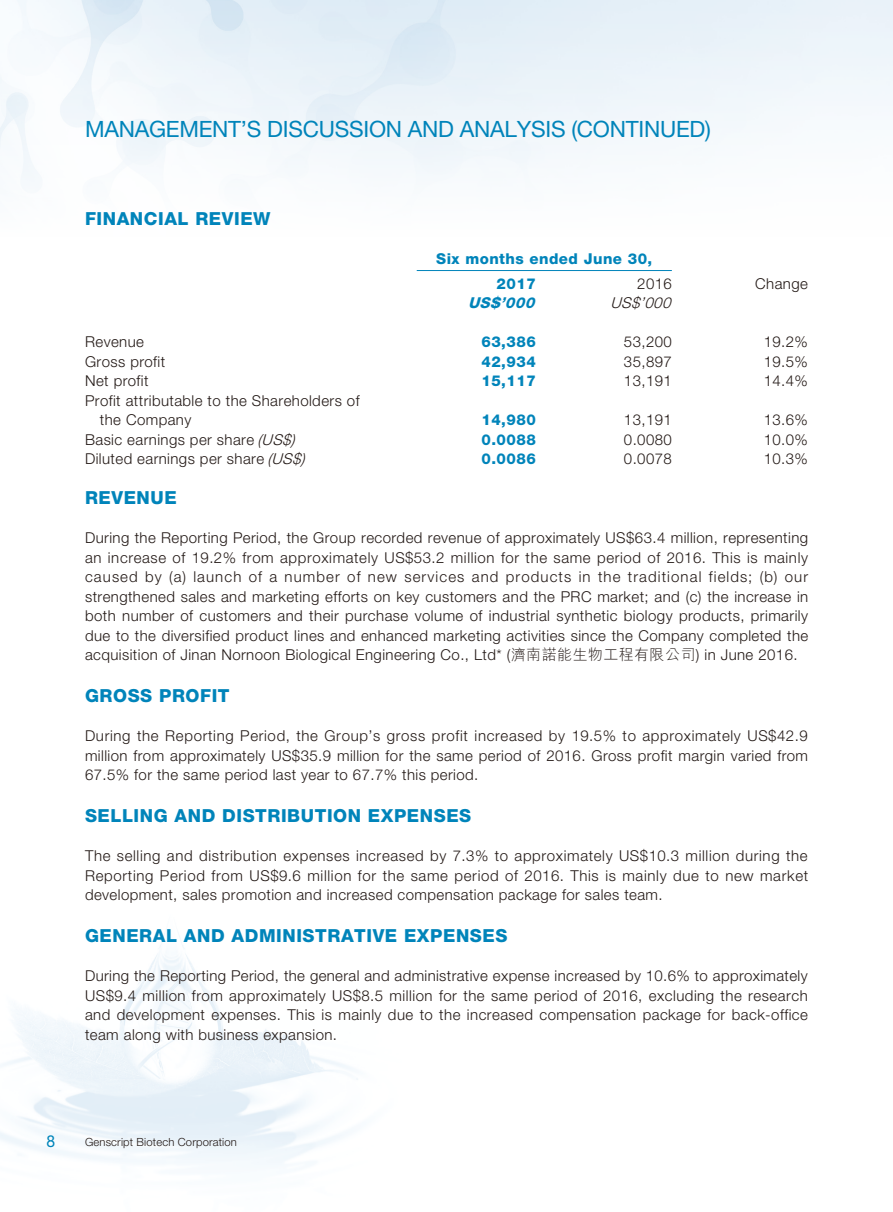
<style>
.page{position:relative;width:893px;height:1212px;background:#fff}
.page>*{position:absolute;margin:0;border:0;box-sizing:border-box;transform-origin:0 0}
.t1{font:22.5px "Helvetica Neue LT Std";letter-spacing:-.01em;color:#0084ba}
.t2{font:800 18px "Helvetica Neue LT Std";letter-spacing:.03em;color:#0084ba}
.t3{font:16.5px "Helvetica Neue LT Std";color:#0084ba;scale:.95 1}
.t4{font:300 15px/19.5px "Helvetica Neue LT Std";letter-spacing:.03em;color:#231916;text-align:justify}
.t5{font:800 15px/24px "Helvetica Neue LT Std";letter-spacing:.03em;color:#0084ba}
.t6{font:italic 800 15px "Helvetica Neue LT Std";color:#0084ba}
.t7{font:italic 300 15px "Helvetica Neue LT Std";color:#231916}
.t8{font:300 11.25px "Helvetica Neue LT Std";letter-spacing:.015em;color:#231916}
.s1{font-style:italic}
.s2{font-family:"M Hei HK"}
</style>
<div class="page">
<img style="left:0;top:933px;width:358px;height:232px">
<hr style="left:417px;top:270px;width:255px;height:1px;background:#0084ba">
<h1 class="t1" style="left:85px;top:116px;width:627px">MANAGEMENT’S DISCUSSION AND ANALYSIS (CONTINUED)</h1>
<p class="t2" style="left:85px;top:208px;width:187px">FINANCIAL REVIEW</p>
<p class="t5" style="left:497px;top:247px;width:157px;text-indent:-60px">Six months ended June 30,<br>2017</p>
<p class="t4" style="left:637px;top:273px;width:36px">2016</p>
<p class="t4" style="left:755px;top:273px;width:54px">Change</p>
<p class="t6" style="left:468px;top:294px;width:72px">US$’000</p>
<p class="t7" style="left:611px;top:293px;width:66px">US$’000</p>
<p class="t4" style="left:85px;top:332px;width:60px">Revenue</p>
<p class="t5" style="left:481px;top:330px;width:56px">63,386</p>
<p class="t4" style="left:624px;top:332px;width:49px">53,200</p>
<p class="t4" style="left:764px;top:332px;width:46px">19.2%</p>
<p class="t4" style="left:85px;top:351px;width:82px">Gross profit</p>
<p class="t5" style="left:481px;top:349px;width:56px">42,934</p>
<p class="t4" style="left:624px;top:351px;width:49px">35,897</p>
<p class="t4" style="left:764px;top:351px;width:46px">19.5%</p>
<p class="t4" style="left:85px;top:371px;width:65px">Net profit</p>
<p class="t5" style="left:481px;top:369px;width:56px">15,117</p>
<p class="t4" style="left:624px;top:371px;width:49px">13,191</p>
<p class="t4" style="left:764px;top:371px;width:46px">14.4%</p>
<p class="t4" style="left:100px;top:390px;width:261px;text-indent:-15px">Profit attributable to the Shareholders of the Company</p>
<p class="t5" style="left:481px;top:408px;width:56px">14,980</p>
<p class="t4" style="left:624px;top:410px;width:49px">13,191</p>
<p class="t4" style="left:764px;top:410px;width:46px">13.6%</p>
<p class="t4" style="left:85px;top:429px;width:212px">Basic earnings per share <span class="s1">(US$)</span></p>
<p class="t5" style="left:481px;top:427px;width:56px">0.0088</p>
<p class="t4" style="left:624px;top:429px;width:49px">0.0080</p>
<p class="t4" style="left:764px;top:429px;width:46px">10.0%</p>
<p class="t4" style="left:85px;top:449px;width:222px">Diluted earnings per share <span class="s1">(US$)</span></p>
<p class="t5" style="left:481px;top:447px;width:56px">0.0086</p>
<p class="t4" style="left:624px;top:449px;width:49px">0.0078</p>
<p class="t4" style="left:764px;top:449px;width:46px">10.3%</p>
<p class="t2" style="left:85px;top:487px;width:93px">REVENUE</p>
<p class="t4" style="left:85px;top:528px;width:725px">During the Reporting Period, the Group recorded revenue of approximately US$63.4 million, representing an increase of 19.2% from approximately US$53.2 million for the same period of 2016. This is mainly caused by (a) launch of a number of new services and products in the traditional fields; (b) our strengthened sales and marketing efforts on key customers and the PRC market; and (c) the increase in both number of customers and their purchase volume of industrial synthetic biology products, primarily due to the diversified product lines and enhanced marketing activities since the Company completed the acquisition of Jinan Nornoon Biological Engineering Co., Ltd* (<span class="s2">濟南諾能生物工程有限公司</span>) in June 2016.</p>
<p class="t2" style="left:85px;top:685px;width:146px">GROSS PROFIT</p>
<p class="t4" style="left:85px;top:726px;width:725px">During the Reporting Period, the Group’s gross profit increased by 19.5% to approximately US$42.9 million from approximately US$35.9 million for the same period of 2016. Gross profit margin varied from 67.5% for the same period last year to 67.7% this period.</p>
<p class="t2" style="left:85px;top:805px;width:388px">SELLING AND DISTRIBUTION EXPENSES</p>
<p class="t4" style="left:85px;top:846px;width:725px">The selling and distribution expenses increased by 7.3% to approximately US$10.3 million during the Reporting Period from US$9.6 million for the same period of 2016. This is mainly due to new market development, sales promotion and increased compensation package for sales team.</p>
<p class="t2" style="left:85px;top:925px;width:424px">GENERAL AND ADMINISTRATIVE EXPENSES</p>
<p class="t4" style="left:85px;top:966px;width:724px">During the Reporting Period, the general and administrative expense increased by 10.6% to approximately US$9.4 million from approximately US$8.5 million for the same period of 2016, excluding the research and development expenses. This is mainly due to the increased compensation package for back-office team along with business expansion.</p>
<p class="t3" style="left:47px;top:1132px;width:11px">8</p>
<p class="t8" style="left:85px;top:1135px;width:153px">Genscript Biotech Corporation</p>
</div>
